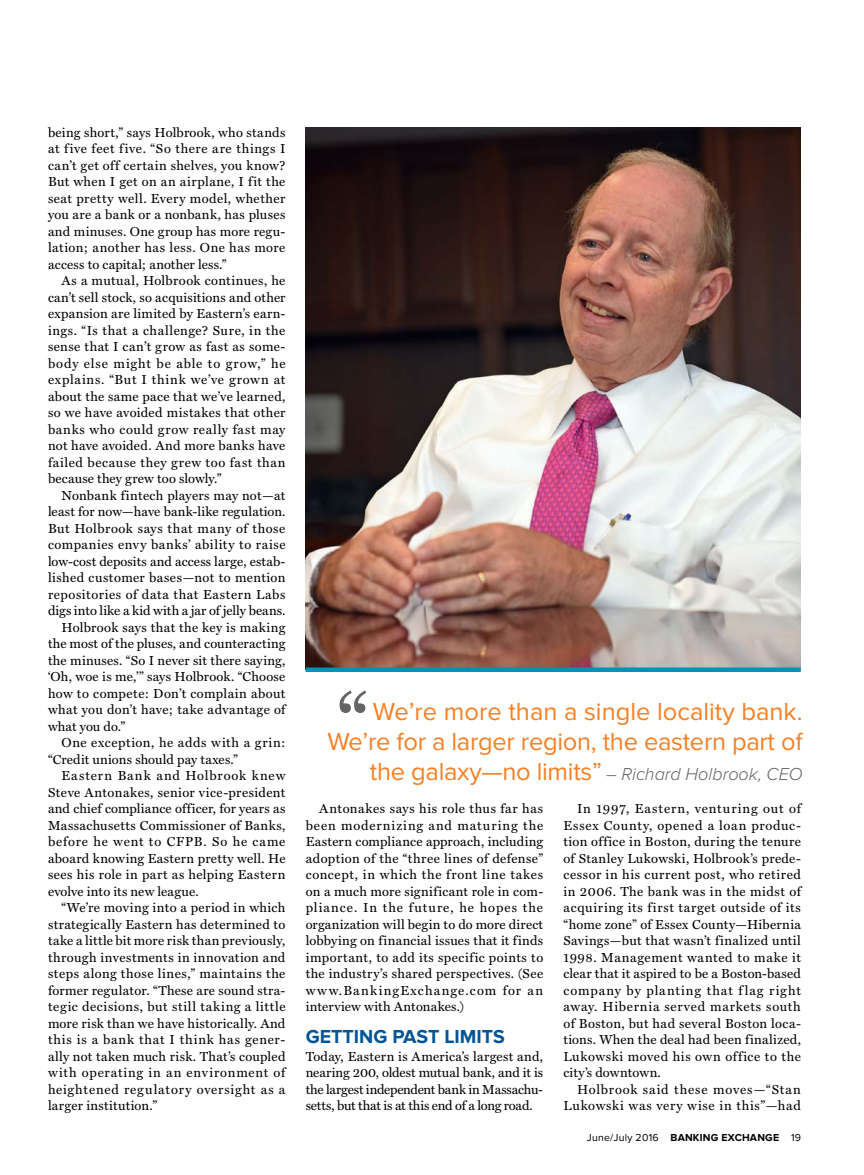
<style>
.page{position:relative;width:864px;height:1175px;background:#fff}
.page>*{position:absolute;margin:0;border:0;box-sizing:border-box;transform-origin:0 0}
.t1{font:25.5px/30px "Proxima Nova";letter-spacing:-.01em;color:#f58025;text-align:right}
.t2{font:700 19.5px "Proxima Nova";color:#005596}
.t3{font:italic 300 18px "Proxima Nova";color:#636466}
.t4{font:13.2px/16.5px "Miller Text";letter-spacing:.03em;color:#000;text-align:justify}
.t5{font:13.2px/16.5px "Miller Text";letter-spacing:.06em;color:#000;text-align:right}
.t6{font:13.2px "Miller Text";letter-spacing:.005em;color:#000}
.t7{font:13.2px "Miller Text";letter-spacing:.01em;color:#000}
.t8{font:13.2px "Miller Text";letter-spacing:.05em;color:#000}
.t9{font:13.2px "Miller Text";letter-spacing:.07em;color:#000}
.t10{font:10.5px "Proxima Nova";letter-spacing:.02em;color:#000}
.s1{font-weight:400;font-style:normal;font-size:25.5px;color:#f58025}
.s2{font-weight:700}
</style>
<div class="page">
<img style="left:306px;top:127px;width:495px;height:540px">
<div style="left:306px;top:667px;width:495px;height:5px;background:#0094b7"></div>
<svg style="left:340px;top:690px;width:26px;height:23px"></svg>
<p class="t4" style="left:48px;top:124px;width:239px">being short,” says Holbrook, who stands at five feet five. “So there are things I can’t get off certain shelves, you know?<br>But when I get on an airplane, I fit the seat pretty well. Every model, whether you are a bank or a nonbank, has pluses and minuses. One group has more regu&shy;lation; another has less. One has more access to capital; another less.”</p>
<p class="t4" style="left:48px;top:273px;width:239px;text-indent:14px">As a mutual, Holbrook continues, he can’t sell stock, so acquisitions and other expansion are limited by Eastern’s earn&shy;ings. “Is that a challenge? Sure, in the sense that I can’t grow as fast as some&shy;body else might be able to grow,” he explains. “But I think we’ve grown at about the same pace that we’ve learned, so we have avoided mistakes that other banks who could grow really fast may not have avoided. And more banks have failed because they grew too fast than because they grew too slowly.”</p>
<p class="t4" style="left:62px;top:487px;width:225px">Nonbank fintech players may not—at</p>
<p class="t6" style="left:48px;top:504px;width:239px">least for now—have bank-like regulation.</p>
<p class="t4" style="left:48px;top:520px;width:239px">But Holbrook says that many of those</p>
<p class="t4" style="left:48px;top:537px;width:239px">companies envy banks’ ability to raise</p>
<p class="t7" style="left:48px;top:553px;width:239px">low-cost deposits and access large, estab-</p>
<p class="t4" style="left:48px;top:570px;width:239px">lished customer bases—not to mention</p>
<p class="t4" style="left:48px;top:586px;width:239px">repositories of data that Eastern Labs</p>
<p class="t6" style="left:48px;top:603px;width:239px">digs into like a kid with a jar of jelly beans.</p>
<p class="t4" style="left:62px;top:619px;width:226px">Holbrook says that the key is making</p>
<p class="t7" style="left:48px;top:636px;width:239px">the most of the pluses, and counteracting</p>
<p class="t4" style="left:48px;top:652px;width:239px">the minuses. “So I never sit there saying,</p>
<p class="t4" style="left:48px;top:669px;width:239px">‘Oh, woe is me,’” says Holbrook. “Choose</p>
<p class="t4" style="left:48px;top:685px;width:239px">how to compete: Don’t complain about</p>
<p class="t4" style="left:48px;top:702px;width:239px">what you don’t have; take advantage of</p>
<p class="t6" style="left:48px;top:718px;width:79px">what you do.”</p>
<p class="t8" style="left:62px;top:735px;width:226px">One exception, he adds with a grin:</p>
<p class="t7" style="left:48px;top:751px;width:191px">“Credit unions should pay taxes.”</p>
<p class="t9" style="left:62px;top:768px;width:226px">Eastern Bank and Holbrook knew</p>
<p class="t4" style="left:48px;top:784px;width:239px">Steve Antonakes, senior vice-president</p>
<p class="t4" style="left:48px;top:800px;width:239px">and chief compliance officer, for years as</p>
<p class="t4" style="left:48px;top:817px;width:239px">Massachusetts Commissioner of Banks,</p>
<p class="t5" style="left:48px;top:833px;width:239px">before he went to CFPB. So he came</p>
<p class="t4" style="left:48px;top:850px;width:239px">aboard knowing Eastern pretty well. He</p>
<p class="t4" style="left:48px;top:866px;width:239px">sees his role in part as helping Eastern</p>
<p class="t6" style="left:48px;top:883px;width:152px">evolve into its new league.</p>
<p class="t4" style="left:62px;top:899px;width:225px">“We’re moving into a period in which</p>
<p class="t4" style="left:48px;top:916px;width:239px">strategically Eastern has determined to</p>
<p class="t4" style="left:48px;top:932px;width:239px">take a little bit more risk than previously,</p>
<p class="t4" style="left:48px;top:949px;width:239px">through investments in innovation and</p>
<p class="t4" style="left:48px;top:965px;width:239px">steps along those lines,” maintains the</p>
<p class="t4" style="left:48px;top:982px;width:239px">former regulator. “These are sound stra-</p>
<p class="t8" style="left:48px;top:999px;width:239px">tegic decisions, but still taking a little</p>
<p class="t4" style="left:48px;top:1015px;width:239px">more risk than we have historically. And</p>
<p class="t5" style="left:48px;top:1031px;width:239px">this is a bank that I think has gener-</p>
<p class="t4" style="left:48px;top:1048px;width:239px">ally not taken much risk. That’s coupled</p>
<p class="t5" style="left:48px;top:1064px;width:239px">with operating in an environment of</p>
<p class="t5" style="left:48px;top:1081px;width:239px">heightened regulatory oversight as a</p>
<p class="t4" style="left:48px;top:1097px;width:111px">larger institution.”</p>
<h1 class="t1" style="left:327px;top:696px;width:477px">We’re more than a single locality bank.<br>We’re for a larger region, the eastern part of</h1>
<h3 class="t3" style="left:370px;top:763px;width:434px"><span class="s1">the galaxy—no limits”</span> – Richard Holbrook, CEO</h3>
<p class="t4" style="left:306px;top:800px;width:239px;text-indent:14px">Antonakes says his role thus far has been modernizing and maturing the Eastern compliance approach, including adoption of the “three lines of defense” concept, in which the front line takes on a much more significant role in com&shy;pliance. In the future, he hopes the organization will begin to do more direct lobbying on financial issues that it finds important, to add its specific points to the industry’s shared perspectives. (See www.BankingExchange.com for an interview with Antonakes.)</p>
<h2 class="t2" style="left:306px;top:1025px;width:26px">GETTING</h2>
<h2 class="t2" style="left:392px;top:1025px;width:73px">PAST LIMIT</h2>
<h2 class="t2" style="left:493px;top:1025px;width:13px">S</h2>
<p class="t4" style="left:306px;top:1048px;width:239px">Today, Eastern is America’s largest and, nearing 200, oldest mutual bank, and it is the largest independent bank in Massachu&shy;setts, but that is at this end of a long road.</p>
<p class="t4" style="left:563px;top:801px;width:239px;text-indent:14px">In 1997, Eastern, venturing out of Essex County, opened a loan produc&shy;tion office in Boston, during the tenure of Stanley Lukowski, Holbrook’s prede&shy;cessor in his current post, who retired in 2006. The bank was in the midst of acquiring its first target outside of its “home zone” of Essex County—Hibernia Savings—but that wasn’t finalized until 1998. Management wanted to make it clear that it aspired to be a Boston-based company by planting that flag right away. Hibernia served markets south of Boston, but had several Boston loca&shy;tions. When the deal had been finalized, Lukowski moved his own office to the city’s downtown.</p>
<p class="t5" style="left:563px;top:1081px;width:239px">Holbrook said these moves—“Stan<br>Lukowski was very wise in this”—had</p>
<p class="t10" style="left:587px;top:1131px;width:216px">June/July 2016 <span class="s2">BANKING EXCHANGE</span> 19</p>
</div>
